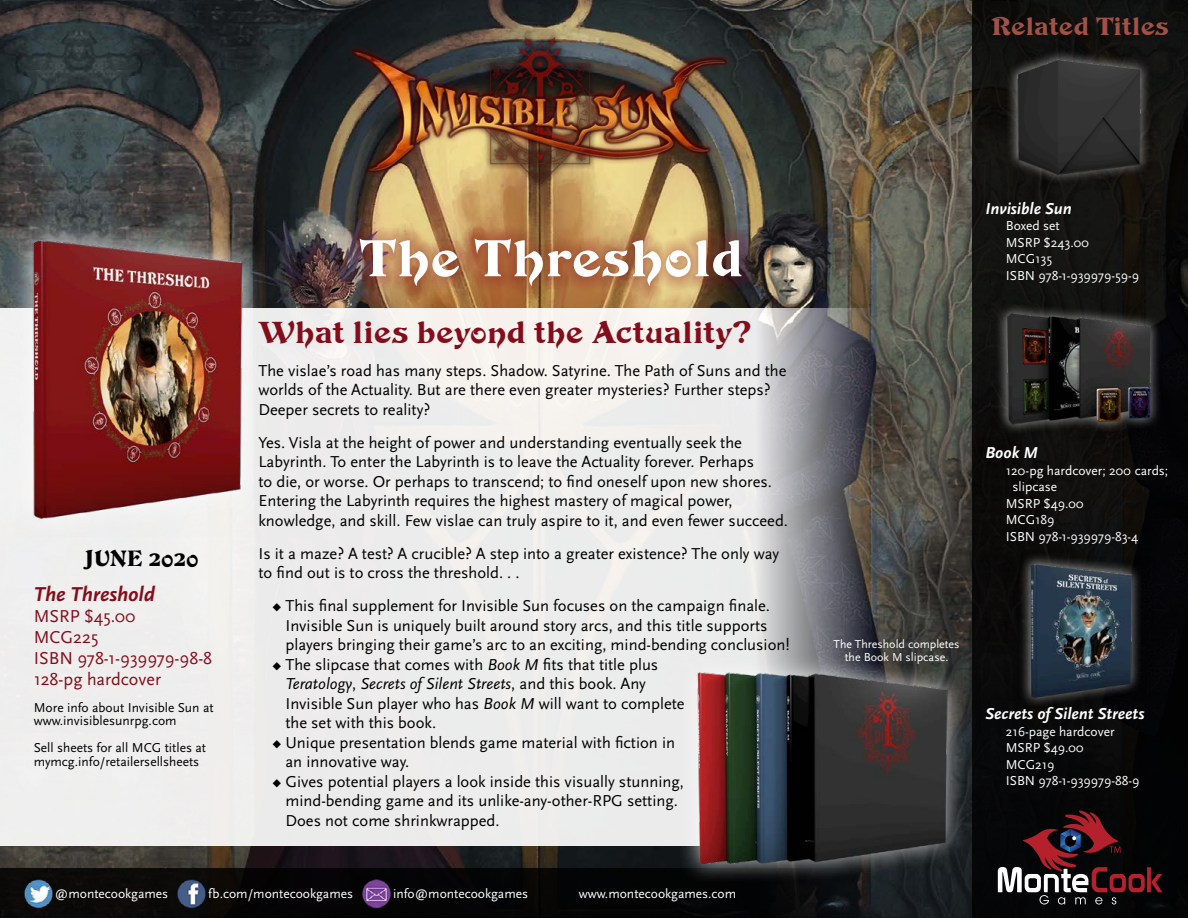
<style>
.page{position:relative;width:1188px;height:918px;background:#fff}
.page>*{position:absolute;margin:0;border:0;box-sizing:border-box;transform-origin:0 0}
.t1{font:55.5px "Devinne D";color:#fff}
.t2{font:33px "Devinne D";color:#840d1b}
.t3{font:27px "Devinne D";color:#a35147}
.t4{font:24px "Devinne D";color:#000}
.t5{font:italic 700 21px "Scala Sans OT";color:#840d1b}
.t6{font:18px/21px "Scala Sans OT";color:#840d1b}
.t7{font:16.5px/19.5px "Scala Sans OT";color:#000}
.t8{font:italic 16.5px "Scala Sans OT";color:#000}
.t9{font:italic 700 16.5px "Scala Sans OT";color:#fff}
.t10{font:13.5px/16.5px "Scala Sans OT";color:#fff}
.t11{font:13.5px/13.5px "Scala Sans OT";color:#000}
.t12{font:12px/13.5px "Scala Sans OT";color:#fff;text-align:center}
.s1{font-style:italic}
.s2{font-style:normal}
</style>
<div class="page">
<img style="left:0;top:0;width:972px;height:918px">
<div style="left:972px;top:0;width:216px;height:918px;background:#0b0b0a"></div>
<hr style="left:1147px;top:867px;width:4px;height:25px;background:#ae1f2b">
<svg style="left:1152px;top:874px;width:10px;height:18px"></svg>
<svg style="left:998px;top:810px;width:147px;height:94px"></svg>
<div style="left:0;top:868px;width:875px;height:50px;background:#000"></div>
<img style="left:21px;top:876px;width:34px;height:34px">
<img style="left:174px;top:876px;width:34px;height:34px">
<img style="left:362px;top:879px;width:29px;height:30px">
<svg style="left:0;top:308px;width:875px;height:537px;background:#e2e2e1"></svg>
<img style="left:1021px;top:556px;width:118px;height:145px">
<img style="left:313px;top:24px;width:454px;height:198px">
<img style="left:1004px;top:45px;width:150px;height:145px">
<div style="left:995px;top:302px;width:167px;height:133px;background:#fff;opacity:.58"></div>
<img style="left:1004px;top:294px;width:150px;height:143px">
<div style="left:4px;top:212px;width:266px;height:333px;background:#fff;opacity:.75"></div>
<img style="left:16px;top:223px;width:242px;height:313px">
<div style="left:346px;top:225px;width:409px;height:76px;background:#840d1b;opacity:.56"></div>
<div style="left:676px;top:651px;width:293px;height:233px;background:#fff;opacity:.75"></div>
<img style="left:694px;top:662px;width:258px;height:206px">
<h3 class="t3" style="left:991px;top:11px;width:179px">Related Titles</h3>
<h3 class="t4" style="left:85px;top:545px;width:115px">JUNE 2020</h3>
<p class="t5" style="left:34px;top:582px;width:123px">The Threshold</p>
<p class="t6" style="left:34px;top:606px;width:180px">MSRP $45.00<br>MCG225<br>ISBN 978-1-939979-98-8<br>128-pg hardcover</p>
<p class="t11" style="left:34px;top:701px;width:181px">More info about Invisible Sun at www.invisiblesunrpg.com</p>
<p class="t11" style="left:34px;top:742px;width:174px">Sell sheets for all MCG titles at mymcg.info/retailersellsheets</p>
<h1 class="t1" style="left:360px;top:226px;width:386px">The Threshold</h1>
<h2 class="t2" style="left:258px;top:313px;width:495px">What lies beyond the Actuality?</h2>
<p class="t7" style="left:258px;top:361px;width:530px">The vislae’s road has many steps. Shadow. Satyrine. The Path of Suns and the worlds of the Actuality. But are there even greater mysteries? Further steps?<br>Deeper secrets to reality?</p>
<p class="t7" style="left:258px;top:433px;width:531px">Yes. Visla at the height of power and understanding eventually seek the Labyrinth. To enter the Labyrinth is to leave the Actuality forever. Perhaps<br>to die, or worse. Or perhaps to transcend; to find oneself upon new shores.<br>Entering the Labyrinth requires the highest mastery of magical power, knowledge, and skill. Few vislae can truly aspire to it, and even fewer succeed.</p>
<p class="t7" style="left:258px;top:544px;width:522px">Is it a maze? A test? A crucible? A step into a greater existence? The only way to find out is to cross the threshold. . .</p>
<p class="t7" style="left:272px;top:597px;width:500px">♦ This final supplement for Invisible Sun focuses on the campaign finale.</p>
<p class="t7" style="left:285px;top:616px;width:484px">Invisible Sun is uniquely built around story arcs, and this title supports</p>
<p class="t7" style="left:285px;top:636px;width:506px">players bringing their game’s arc to an exciting, mind-bending conclusion!</p>
<p class="t7" style="left:272px;top:655px;width:388px">♦ The slipcase that comes with <span class="s1">Book M</span> fits that title plus</p>
<p class="t8" style="left:285px;top:675px;width:362px">Teratology<span class="s2">,</span> Secrets of Silent Streets<span class="s2">, and this book. Any</span></p>
<p class="t7" style="left:285px;top:694px;width:401px">Invisible Sun player who has <span class="s1">Book M</span> will want to complete</p>
<p class="t7" style="left:285px;top:714px;width:152px">the set with this book.</p>
<p class="t7" style="left:272px;top:733px;width:405px">♦ Unique presentation blends game material with fiction in</p>
<p class="t7" style="left:285px;top:753px;width:125px">an innovative way.</p>
<p class="t7" style="left:272px;top:772px;width:413px">♦ Gives potential players a look inside this visually stunning,</p>
<p class="t7" style="left:285px;top:792px;width:394px">mind-bending game and its unlike-any-other-RPG setting.</p>
<p class="t7" style="left:285px;top:811px;width:216px">Does not come shrinkwrapped.</p>
<p class="t10" style="left:55px;top:886px;width:115px">@montecookgames</p>
<p class="t10" style="left:208px;top:886px;width:147px">fb.com/montecookgames</p>
<p class="t10" style="left:393px;top:886px;width:137px">info@montecookgames</p>
<p class="t10" style="left:579px;top:886px;width:159px">www.montecookgames.com</p>
<p class="t9" style="left:985px;top:199px;width:88px">Invisible Sun</p>
<p class="t10" style="left:1006px;top:218px;width:135px">Boxed set<br>MSRP $243.00<br>MCG135<br>ISBN 978-1-939979-59-9</p>
<p class="t9" style="left:985px;top:444px;width:54px">Book M</p>
<p class="t10" style="left:1006px;top:462px;width:164px">120-pg hardcover; 200 cards;</p>
<p class="t10" style="left:1012px;top:479px;width:46px">slipcase</p>
<p class="t10" style="left:1006px;top:495px;width:80px">MSRP $49.00</p>
<p class="t10" style="left:1006px;top:512px;width:50px">MCG189</p>
<p class="t10" style="left:1006px;top:528px;width:134px">ISBN 978-1-939979-83-4</p>
<p class="t12" style="left:834px;top:638px;width:127px">The Threshold completes the Book M slipcase.</p>
<p class="t9" style="left:985px;top:705px;width:160px">Secrets of Silent Streets</p>
<p class="t10" style="left:1006px;top:723px;width:135px">216-page hardcover<br>MSRP $49.00<br>MCG219<br>ISBN 978-1-939979-88-9</p>
</div>
